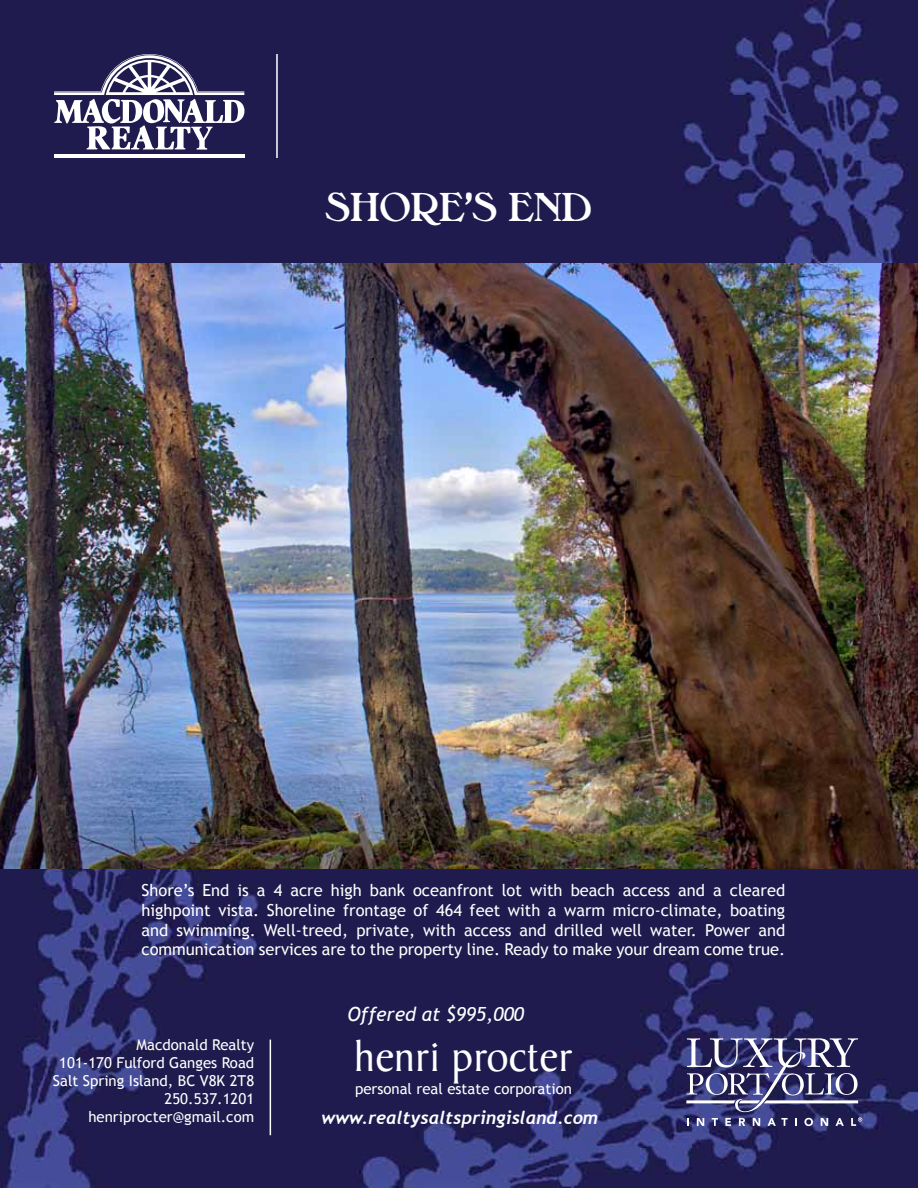
<style>
.page{position:relative;width:918px;height:1188px;background:#fff}
.page>*{position:absolute;margin:0;border:0;box-sizing:border-box;transform-origin:0 0}
.t1{font:45px "Baker Signet";color:#fff}
.t2{font:600 39px "Melbourne";color:#fff}
.t3{font:italic 19.5px "Trebuchet MS";color:#fff}
.t4{font:italic 700 18px "Trebuchet";color:#fff}
.t5{font:16.5px/19.8px "Trebuchet MS";color:#fff;text-align:justify}
.t6{font:15px/18px "Trebuchet MS";color:#fff;text-align:right}
</style>
<div class="page">
<img style="left:0;top:0;width:918px;height:1188px">
<hr style="left:270px;top:1040px;width:1px;height:95px;background:#fff">
<hr style="left:54px;top:157px;width:190px;height:1px;background:#fff">
<hr style="left:54px;top:154px;width:190px;height:3px;background:#fff">
<svg style="left:54px;top:54px;width:190px;height:96px"></svg>
<hr style="left:276px;top:54px;width:2px;height:104px;background:#fff">
<svg style="left:686px;top:1038px;width:176px;height:88px;background:#585784"></svg>
<img style="left:0;top:264px;width:918px;height:604px">
<h2 class="t2" style="left:326px;top:183px;width:267px">SHORE’S END</h2>
<p class="t5" style="left:142px;top:881px;width:645px">Shore’s End is a 4 acre high bank oceanfront lot with beach access and a cleared highpoint vista. Shoreline frontage of 464 feet with a warm micro-climate, boating and swimming. Well-treed, private, with access and drilled well water. Power and communication services are to the property line. Ready to make your dream come true.</p>
<p class="t3" style="left:347px;top:1002px;width:178px">Offered at $995,000</p>
<p class="t6" style="left:53px;top:1036px;width:203px">Macdonald Realty<br>101-170 Fulford Ganges Road<br>Salt Spring Island, BC V8K 2T8<br>250.537.1201 henriprocter@gmail.com</p>
<h1 class="t1" style="left:354px;top:1033px;width:220px">henri procter</h1>
<p class="t6" style="left:355px;top:1080px;width:218px">personal real estate corporation</p>
<p class="t4" style="left:321px;top:1107px;width:278px">www.realtysaltspringisland.com</p>
</div>
